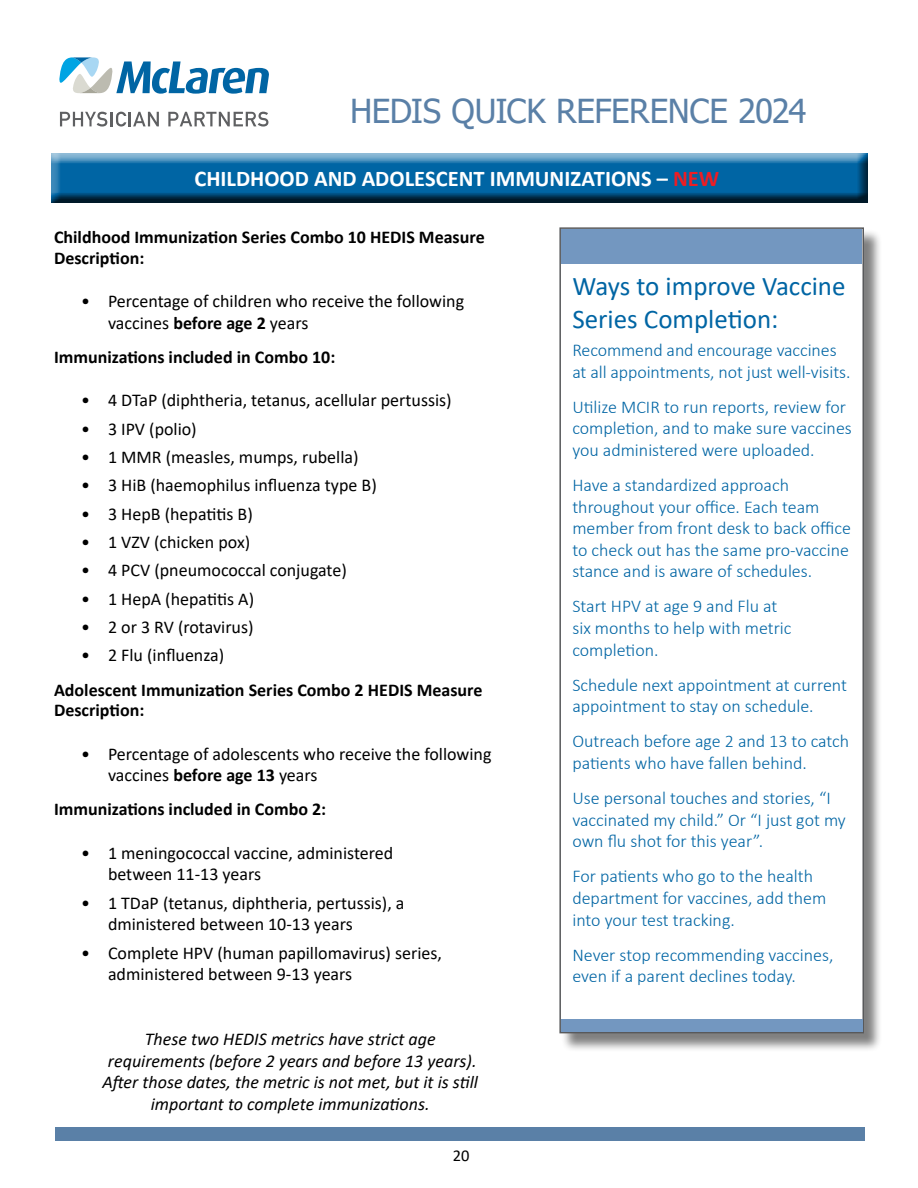
<style>
.page{position:relative;width:918px;height:1188px;background:#fff}
.page>*{position:absolute;margin:0;border:0;box-sizing:border-box;transform-origin:0 0}
.t1{font:33px "Tahoma";letter-spacing:-.015em;color:#5a80a7}
.t2{font:27px/32.4px "Calibri";color:#0065a4}
.t3{font:700 22.5px "Calibri";color:#fff}
.t4{font:300 18px/21.6px "Calibri";color:#0065a4}
.t5{font:18px/21.6px "Calibri";color:#000}
.t6{font:700 18px/20.7px "Calibri";color:#000}
.t7{font:italic 18px/21.6px "Calibri";color:#000;text-align:center}
.t8{font:16.5px "Calibri";color:#000}
.s1{color:#ed1d24}
.s2{font-weight:700}
</style>
<div class="page">
<svg style="left:59px;top:57px;width:210px;height:37px"></svg>
<svg style="left:60px;top:112px;width:47px;height:15px"></svg>
<hr style="left:110px;top:112px;width:3px;height:14px;background:#5f6062">
<svg style="left:116px;top:112px;width:43px;height:15px"></svg>
<svg style="left:168px;top:112px;width:100px;height:15px"></svg>
<div style="left:55px;top:1127px;width:810px;height:14px;background:#5a80a7"></div>
<div style="left:45px;top:145px;width:834px;height:58px;background:#000;opacity:.75"></div>
<div style="left:561px;top:229px;width:322px;height:823px;background:#000;opacity:.5"></div>
<div style="left:559px;top:227px;width:305px;height:806px;background:#fff;border:2px solid #58595b"></div>
<div style="left:561px;top:229px;width:301px;height:34px;background:#7397c0"></div>
<div style="left:561px;top:1020px;width:301px;height:12px;background:#7397c0"></div>
<h1 class="t1" style="left:350px;top:89px;width:458px">HEDIS QUICK REFERENCE 2024</h1>
<p class="t3" style="left:194px;top:163px;width:526px">CHILDHOOD AND ADOLESCENT IMMUNIZATIONS – <span class="s1">NEW</span></p>
<p class="t6" style="left:54px;top:226px;width:432px">Childhood Immunization Series Combo 10 HEDIS Measure<br>Description:</p>
<p class="t5" style="left:108px;top:290px;width:358px;text-indent:-27px">• Percentage of children who receive the following vaccines <span class="s2">before age 2</span> years</p>
<p class="t6" style="left:54px;top:346px;width:283px">Immunizations included in Combo 10:</p>
<p class="t5" style="left:81px;top:389px;width:372px">• 4 DTaP (diphtheria, tetanus, acellular pertussis)</p>
<p class="t5" style="left:81px;top:417px;width:117px">• 3 IPV (polio)</p>
<p class="t5" style="left:81px;top:446px;width:279px">• 1 MMR (measles, mumps, rubella)</p>
<p class="t5" style="left:81px;top:474px;width:297px">• 3 HiB (haemophilus influenza type B)</p>
<p class="t5" style="left:81px;top:502px;width:173px">• 3 HepB (hepatitis B)</p>
<p class="t5" style="left:81px;top:531px;width:171px">• 1 VZV (chicken pox)</p>
<p class="t5" style="left:81px;top:559px;width:267px">• 4 PCV (pneumococcal conjugate)</p>
<p class="t5" style="left:81px;top:587px;width:175px">• 1 HepA (hepatitis A)</p>
<p class="t5" style="left:81px;top:616px;width:174px">• 2 or 3 RV (rotavirus)</p>
<p class="t5" style="left:81px;top:644px;width:145px">• 2 Flu (influenza)</p>
<p class="t6" style="left:54px;top:679px;width:430px">Adolescent Immunization Series Combo 2 HEDIS Measure<br>Description:</p>
<p class="t5" style="left:108px;top:742px;width:385px;text-indent:-27px">• Percentage of adolescents who receive the following vaccines <span class="s2">before age 13</span> years</p>
<p class="t6" style="left:54px;top:799px;width:274px">Immunizations included in Combo 2:</p>
<p class="t5" style="left:108px;top:842px;width:287px;text-indent:-27px">• 1 meningococcal vaccine, administered between 11-13 years</p>
<p class="t5" style="left:108px;top:891px;width:298px;text-indent:-27px">• 1 TDaP (tetanus, diphtheria, pertussis), a dministered between 10-13 years</p>
<p class="t5" style="left:108px;top:941px;width:335px;text-indent:-27px">• Complete HPV (human papillomavirus) series, administered between 9-13 years</p>
<p class="t7" style="left:102px;top:1027px;width:377px">These two HEDIS metrics have strict age requirements (before 2 years and before 13 years).<br>After those dates, the metric is not met, but it is still important to complete immunizations.</p>
<p class="t8" style="left:453px;top:1144px;width:18px">20</p>
<h2 class="t2" style="left:572px;top:269px;width:275px">Ways to improve Vaccine<br>Series Completion:</h2>
<p class="t4" style="left:572px;top:339px;width:280px">Recommend and encourage vaccines at all appointments, not just well-visits.</p>
<p class="t4" style="left:572px;top:396px;width:281px">Utilize MCIR to run reports, review for completion, and to make sure vaccines you administered were uploaded.</p>
<p class="t4" style="left:572px;top:474px;width:280px">Have a standardized approach throughout your office. Each team member from front desk to back office to check out has the same pro-vaccine stance and is aware of schedules.</p>
<p class="t4" style="left:572px;top:595px;width:221px">Start HPV at age 9 and Flu at six months to help with metric completion.</p>
<p class="t4" style="left:572px;top:674px;width:276px">Schedule next appointment at current appointment to stay on schedule.</p>
<p class="t4" style="left:572px;top:730px;width:278px">Outreach before age 2 and 13 to catch patients who have fallen behind.</p>
<p class="t4" style="left:572px;top:787px;width:275px">Use personal touches and stories, “I vaccinated my child.” Or “I just got my own flu shot for this year”.</p>
<p class="t4" style="left:572px;top:865px;width:255px">For patients who go to the health department for vaccines, add them into your test tracking.</p>
<p class="t4" style="left:572px;top:944px;width:263px">Never stop recommending vaccines, even if a parent declines today.</p>
</div>
